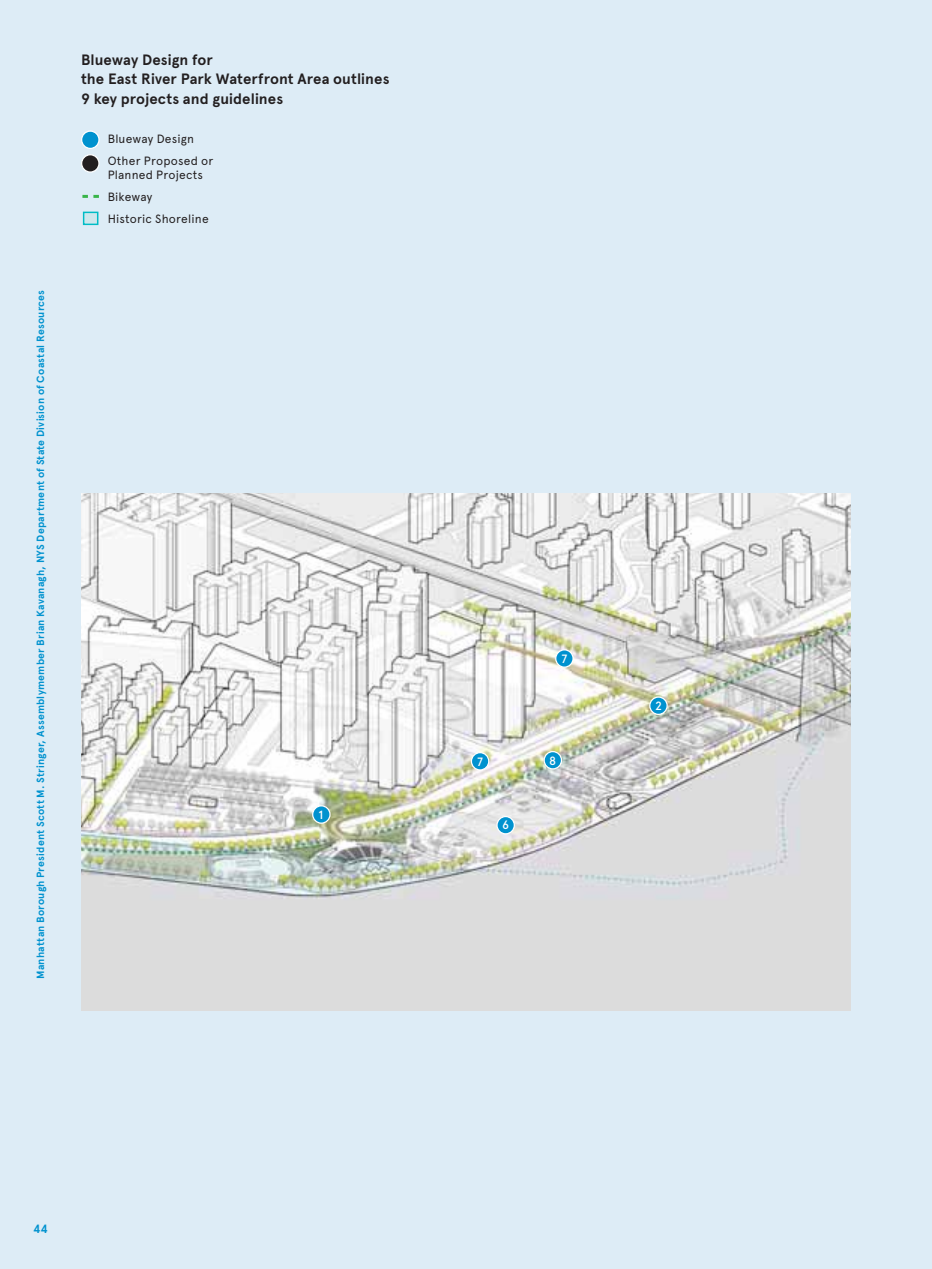
<style>
.page{position:relative;width:932px;height:1269px;background:#ddecf6}
.page>*{position:absolute;margin:0;border:0;box-sizing:border-box;transform-origin:0 0}
.t1{font:700 15px/19.5px "Apercu";letter-spacing:.005em;color:#231f20}
.t2{font:12px/21.9px "Apercu";letter-spacing:.015em;color:#231f20}
.t3{font:500 12px "Apercu";color:#fff}
.t4{font:700 12px "Apercu";color:#0092cf}
.t5{font:700 10.5px "Apercu";letter-spacing:.02em;color:#0092cf}
</style>
<div class="page">
<img style="left:81px;top:493px;width:769px;height:518px">
<div style="left:313px;top:806px;width:17px;height:17px;background:#0092cf;border-radius:50%"></div>
<div style="left:312px;top:805px;width:18px;height:19px;border:1px solid #fff;border-radius:50%"></div>
<div style="left:649px;top:697px;width:18px;height:17px;background:#0092cf;border-radius:50%"></div>
<div style="left:649px;top:696px;width:18px;height:19px;border:1px solid #fff;border-radius:50%"></div>
<div style="left:497px;top:817px;width:17px;height:17px;background:#0092cf;border-radius:50%"></div>
<div style="left:496px;top:816px;width:19px;height:18px;border:1px solid #fff;border-radius:50%"></div>
<div style="left:555px;top:650px;width:18px;height:17px;background:#0092cf;border-radius:50%"></div>
<div style="left:555px;top:649px;width:18px;height:19px;border:1px solid #fff;border-radius:50%"></div>
<div style="left:471px;top:753px;width:17px;height:17px;background:#0092cf;border-radius:50%"></div>
<div style="left:471px;top:752px;width:18px;height:19px;border:1px solid #fff;border-radius:50%"></div>
<div style="left:544px;top:752px;width:17px;height:17px;background:#0092cf;border-radius:50%"></div>
<div style="left:543px;top:751px;width:19px;height:19px;border:1px solid #fff;border-radius:50%"></div>
<svg style="left:86px;top:215px;width:9px;height:7px"></svg>
<div style="left:83px;top:212px;width:15px;height:13px;border:2px solid #00bcc6"></div>
<svg style="left:82px;top:195px;width:17px;height:3px"></svg>
<div style="left:82px;top:131px;width:17px;height:17px;background:#0092cf;border-radius:50%"></div>
<div style="left:81px;top:130px;width:19px;height:19px;border:1px solid #fff;border-radius:50%"></div>
<div style="left:82px;top:155px;width:17px;height:17px;background:#231f20;border-radius:50%"></div>
<div style="left:81px;top:154px;width:19px;height:19px;border:1px solid #fff;border-radius:50%"></div>
<p class="t5" style="left:37px;top:979px;width:691px;rotate:-90deg">Manhattan Borough President Scott M. Stringer, Assemblymember Brian Kavanagh, NYS Department of State Division of Coastal Resources</p>
<h1 class="t1" style="left:81px;top:51px;width:310px">Blueway Design for<br>the East River Park Waterfront Area outlines<br>9 key projects and guidelines</h1>
<p class="t2" style="left:108px;top:129px;width:107px">Blueway Design<br>Other Proposed or</p>
<p class="t2" style="left:108px;top:165px;width:102px">Planned Projects<br>Bikeway<br>Historic Shoreline</p>
<p class="t3" style="left:318px;top:810px;width:6px">1</p>
<p class="t3" style="left:561px;top:654px;width:7px">7</p>
<p class="t3" style="left:477px;top:757px;width:7px">7</p>
<p class="t3" style="left:549px;top:756px;width:9px">8</p>
<p class="t3" style="left:502px;top:821px;width:8px">6</p>
<p class="t3" style="left:655px;top:701px;width:8px">2</p>
<p class="t4" style="left:33px;top:1224px;width:16px">44</p>
</div>
